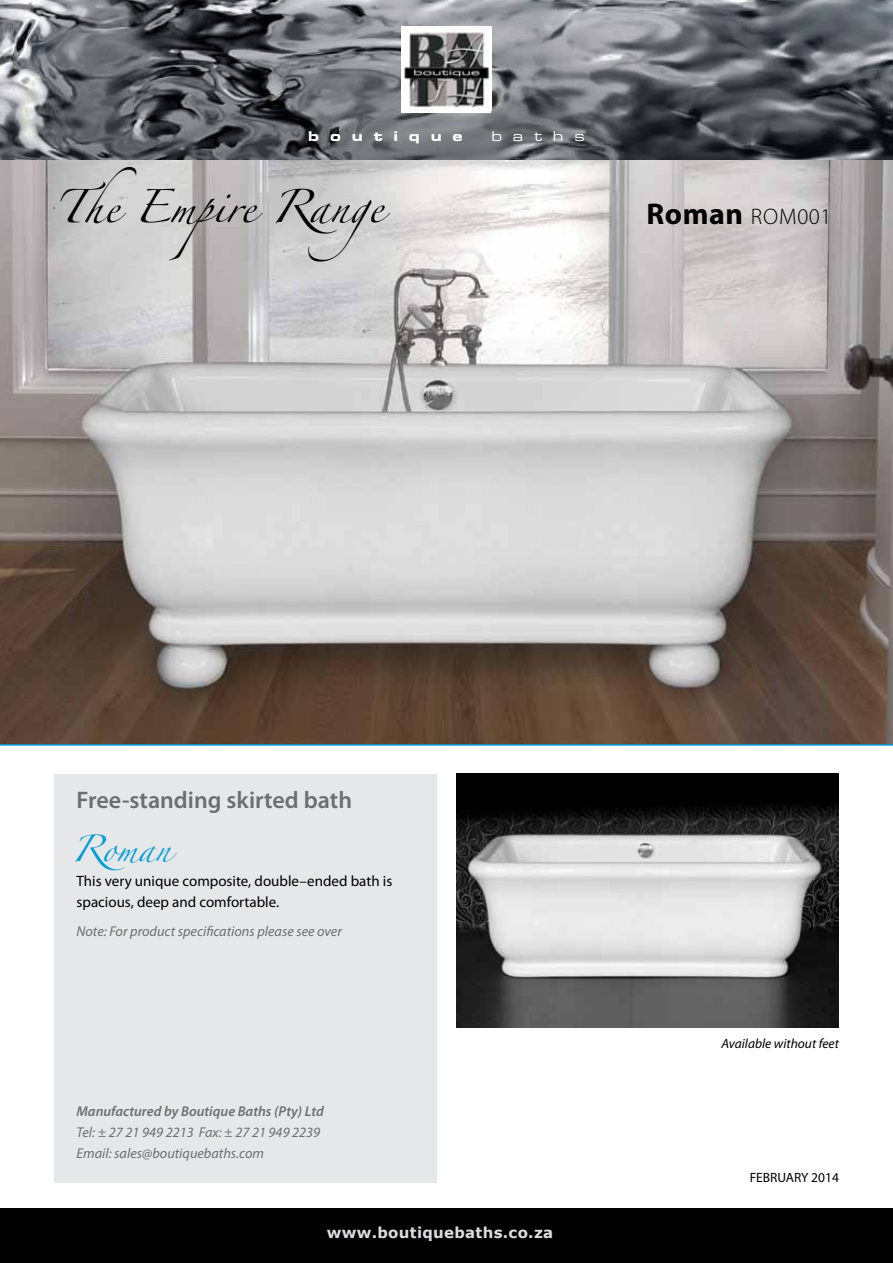
<style>
.page{position:relative;width:893px;height:1263px;background:#fff}
.page>*{position:absolute;margin:0;border:0;box-sizing:border-box;transform-origin:0 0}
.t1{font:30px "Zapfino";color:#000}
.t2{font:600 24px "Myriad Pro";color:#6d6e71}
.t3{font:24px "Zapfino";color:#009dd8}
.t4{font:300 22.5px "Myriad Pro";letter-spacing:.03em;color:#000}
.t5{font:15px/21px "Myriad Pro";color:#000}
.t6{font:700 15px "Verdana";letter-spacing:.02em;color:#dcddde}
.t7{font:italic 14.25px/21px "Myriad Pro";color:#6d6e71}
.t8{font:italic 600 14.25px "Myriad Pro";color:#6d6e71}
.t9{font:italic 13.5px "Myriad Pro";color:#000}
.t10{font:13.5px "Myriad Pro";color:#000}
.t11{font:13.5px "Eurostile Bold Extended Two";letter-spacing:.8em;color:#fff}
.t12{font:13.5px "Eurostile Extended Two";letter-spacing:.8em;color:#fff}
.s1{font-weight:700;font-size:30px}
</style>
<div class="page">
<div style="left:54px;top:774px;width:383px;height:408px;background:#e6e7e8"></div>
<div style="left:0;top:1209px;width:893px;height:54px;background:#000"></div>
<img style="left:0;top:0;width:893px;height:160px">
<div style="left:401px;top:27px;width:90px;height:86px;background:#fff"></div>
<img style="left:402px;top:27px;width:88px;height:84px">
<img style="left:0;top:160px;width:893px;height:584px">
<img style="left:456px;top:774px;width:383px;height:253px">
<hr style="left:0;top:744px;width:893px;height:2px;background:#009dd8">
<p class="t11" style="left:308px;top:127px;width:156px">boutique</p>
<p class="t12" style="left:491px;top:127px;width:95px">baths</p>
<h1 class="t1" style="left:54px;top:194px;width:360px">The Empire Range</h1>
<h3 class="t4" style="left:646px;top:203px;width:186px"><span class="s1">Roman</span> ROM001</h3>
<h2 class="t2" style="left:77px;top:784px;width:277px">Free-standing skirted bath</h2>
<h2 class="t3" style="left:71px;top:839px;width:101px">Roman</h2>
<p class="t5" style="left:77px;top:870px;width:317px">This very unique composite, double–ended bath is spacious, deep and comfortable.</p>
<p class="t7" style="left:77px;top:921px;width:267px">Note: For product specifications please see over</p>
<p class="t8" style="left:77px;top:1102px;width:249px">Manufactured by Boutique Baths (Pty) Ltd</p>
<p class="t7" style="left:77px;top:1122px;width:245px">Tel: ± 27 21 949 2213 Fax: ± 27 21 949 2239<br>Email: sales@boutiquebaths.com</p>
<p class="t6" style="left:327px;top:1223px;width:228px">www.boutiquebaths.co.za</p>
<p class="t9" style="left:721px;top:1035px;width:119px">Available without feet</p>
<p class="t10" style="left:750px;top:1169px;width:91px">FEBRUARY 2014</p>
</div>
